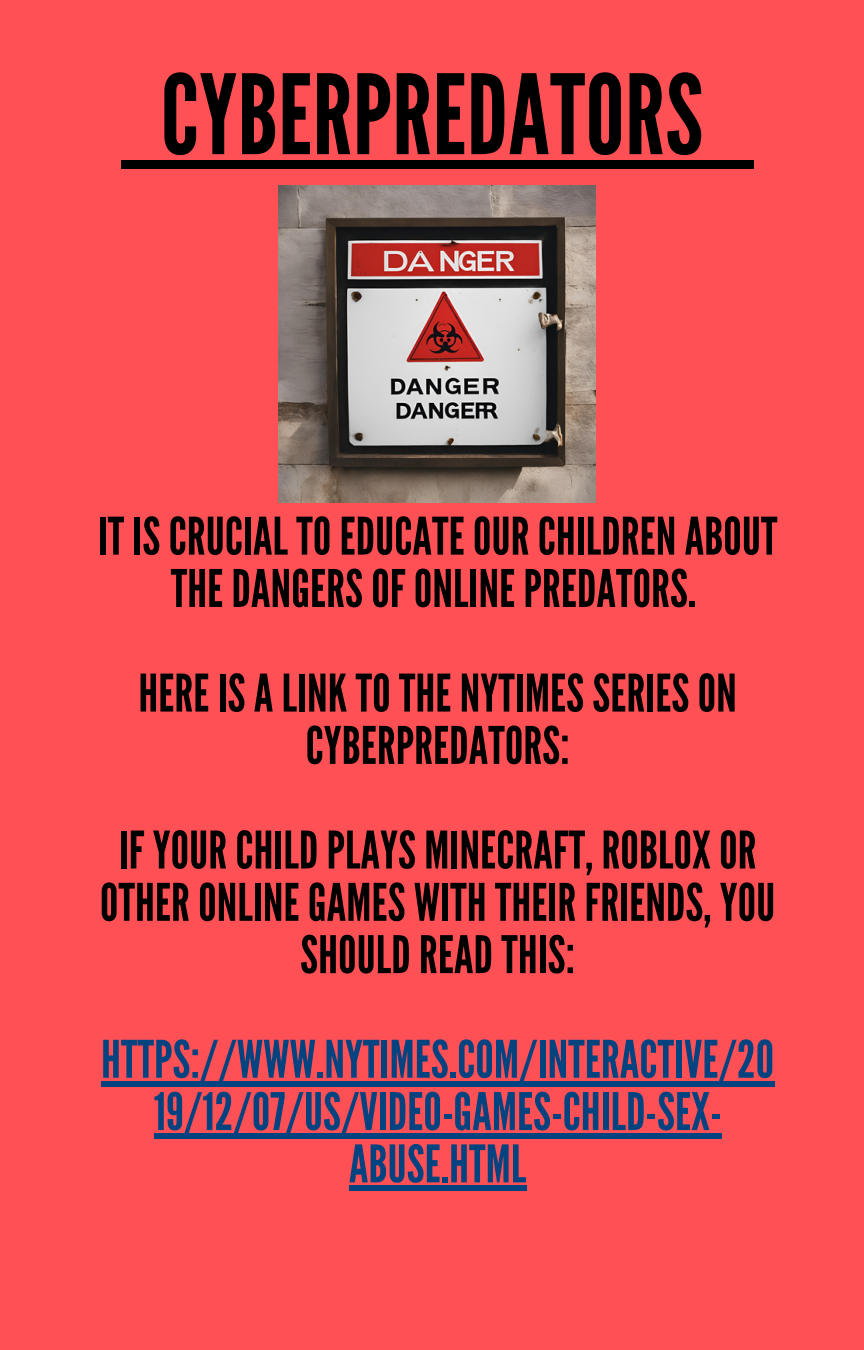
<style>
.page{position:relative;width:864px;height:1350px;background:#ff5055}
.page>*{position:absolute;margin:0;border:0;box-sizing:border-box;transform-origin:0 0}
.t1{font:110.25px "League Gothic";letter-spacing:.005em;color:#000}
.t2{font:51.75px/52.2px "League Gothic";letter-spacing:.005em;color:#000;text-align:center}
.t3{font:51.75px/52.2px "League Gothic";letter-spacing:.005em;color:#024380;text-align:center}
</style>
<div class="page">
<div style="left:101px;top:1081px;width:673px;height:5px;background:#024380"></div>
<div style="left:154px;top:1133px;width:568px;height:6px;background:#024380"></div>
<div style="left:349px;top:1186px;width:177px;height:5px;background:#024380"></div>
<img style="left:279px;top:185px;width:317px;height:318px">
<div style="left:122px;top:160px;width:632px;height:8px;background:#000"></div>
<p class="t1" style="left:161px;top:51px;width:544px">CYBERPREDATORS</p>
<p class="t2" style="left:98px;top:511px;width:681px">IT IS CRUCIAL TO EDUCATE OUR CHILDREN ABOUT<br>THE DANGERS OF ONLINE PREDATORS.</p>
<p class="t2" style="left:138px;top:668px;width:600px">HERE IS A LINK TO THE NYTIMES SERIES ON<br>CYBERPREDATORS:</p>
<p class="t2" style="left:100px;top:825px;width:677px">IF YOUR CHILD PLAYS MINECRAFT, ROBLOX OR<br>OTHER ONLINE GAMES WITH THEIR FRIENDS, YOU<br>SHOULD READ THIS:</p>
<p class="t3" style="left:101px;top:1034px;width:674px">HTTPS://WWW.NYTIMES.COM/INTERACTIVE/20<br>19/12/07/US/VIDEO-GAMES-CHILD-SEX-<br>ABUSE.HTML</p>
</div>
